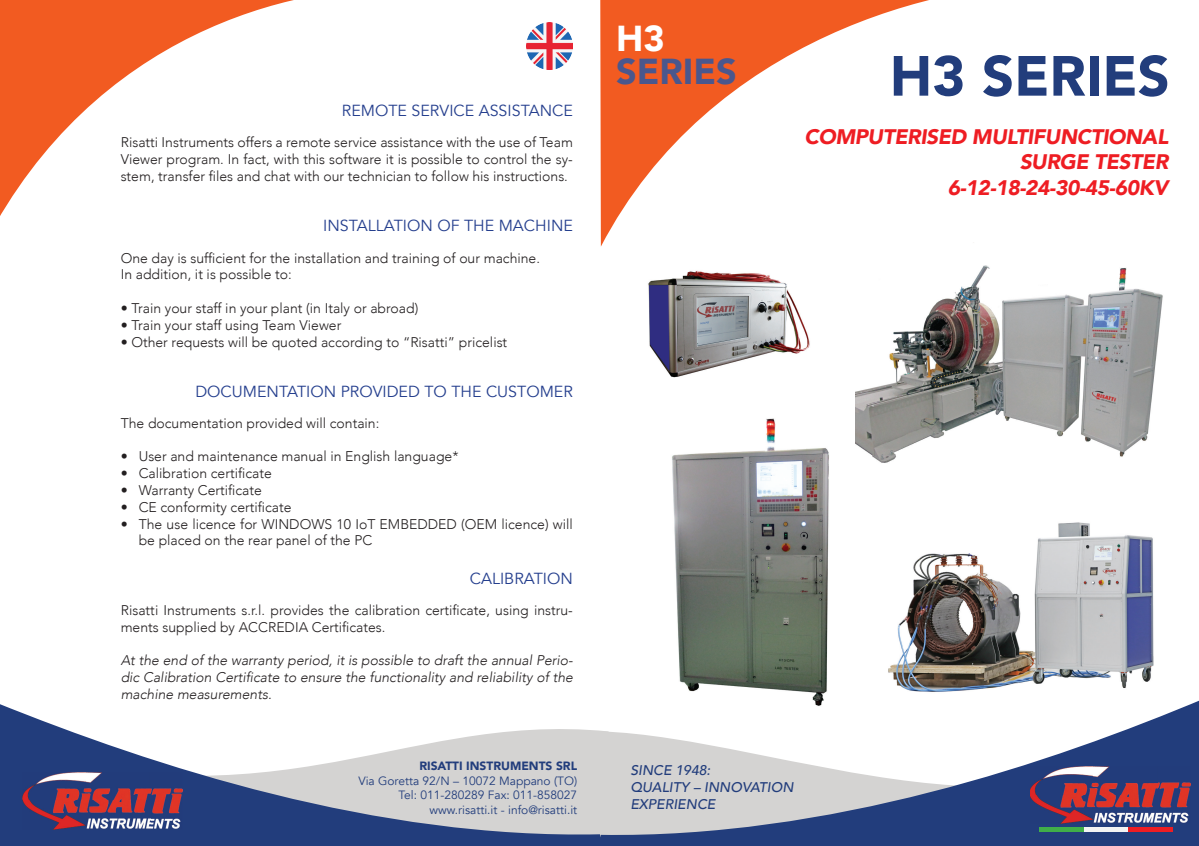
<style>
.page{position:relative;width:1199px;height:846px;background:#fff}
.page>*{position:absolute;margin:0;border:0;box-sizing:border-box;transform-origin:0 0}
.t1{font:900 56px "Avenir";color:#223d7c}
.t2{font:900 36px "Avenir";color:#4a578d}
.t3{font:900 36px "Avenir";color:#fff}
.t4{font:italic 900 21px/25.2px "Avenir";letter-spacing:-.02em;color:#ee1d23;text-align:right}
.t5{font:16px "Avenir";color:#253f8e}
.t6{font:300 14px/16.8px "Avenir";color:#231f20}
.t7{font:italic 300 14px/16.8px "Avenir";color:#231f20;text-align:justify}
.t8{font:italic 500 14px/16.8px "Avenir";color:#223d7c}
.t9{font:12px/14.4px "Avenir";color:#223d7c;text-align:right}
.t10{font:900 12px "Avenir";color:#223d7c}
</style>
<div class="page">
<img style="left:856px;top:265px;width:307px;height:198px">
<svg style="left:601px;top:0;width:328px;height:246px"></svg>
<svg style="left:608px;top:700px;width:591px;height:146px"></svg>
<svg style="left:0;top:704px;width:608px;height:142px"></svg>
<img style="left:23px;top:772px;width:160px;height:57px">
<img style="left:1031px;top:767px;width:159px;height:56px">
<div style="left:1039px;top:827px;width:45px;height:5px;background:#40ae49"></div>
<div style="left:1084px;top:827px;width:45px;height:5px;background:#f3f3f3"></div>
<div style="left:1128px;top:827px;width:45px;height:5px;background:#ee1d23"></div>
<svg style="left:0;top:0;width:294px;height:216px"></svg>
<img style="left:648px;top:270px;width:162px;height:107px">
<img style="left:666px;top:418px;width:181px;height:294px">
<img style="left:885px;top:522px;width:283px;height:186px">
<img style="left:526px;top:23px;width:47px;height:46px">
<svg style="left:0;top:843px;width:5px;height:3px"></svg>
<svg style="left:1194px;top:843px;width:5px;height:3px"></svg>
<p class="t5" style="left:342px;top:100px;width:233px">REMOTE SERVICE ASSISTANCE</p>
<p class="t6" style="left:121px;top:134px;width:454px;text-align:justify">Risatti Instruments offers a remote service assistance with the use of Team Viewer program. In fact, with this software it is possible to control the sy&shy;stem, transfer files and chat with our technician to follow his instructions.</p>
<p class="t5" style="left:323px;top:215px;width:251px">INSTALLATION OF THE MACHINE</p>
<p class="t6" style="left:121px;top:250px;width:421px">One day is sufficient for the installation and training of our machine.<br>In addition, it is possible to:</p>
<p class="t6" style="left:121px;top:300px;width:299px">• Train your staff in your plant (in Italy or abroad)</p>
<p class="t6" style="left:121px;top:317px;width:222px">• Train your staff using Team Viewer</p>
<p class="t6" style="left:121px;top:334px;width:388px">• Other requests will be quoted according to “Risatti” pricelist</p>
<p class="t5" style="left:195px;top:381px;width:379px">DOCUMENTATION PROVIDED TO THE CUSTOMER</p>
<p class="t6" style="left:121px;top:415px;width:260px">The documentation provided will contain:</p>
<p class="t6" style="left:121px;top:448px;width:339px">• User and maintenance manual in English language*</p>
<p class="t6" style="left:121px;top:465px;width:153px">• Calibration certificate</p>
<p class="t6" style="left:121px;top:482px;width:143px">• Warranty Certificate</p>
<p class="t6" style="left:121px;top:499px;width:172px">• CE conformity certificate</p>
<p class="t6" style="left:139px;top:516px;width:436px;text-indent:-18px">• The use licence for WINDOWS 10 IoT EMBEDDED (OEM licence) will be placed on the rear panel of the PC</p>
<p class="t5" style="left:470px;top:568px;width:105px">CALIBRATION</p>
<p class="t6" style="left:121px;top:602px;width:454px">Risatti Instruments s.r.l. provides the calibration certificate, using instru&shy;ments supplied by ACCREDIA Certificates.</p>
<p class="t7" style="left:121px;top:652px;width:454px">At the end of the warranty period, it is possible to draft the annual Perio&shy;dic Calibration Certificate to ensure the functionality and reliability of the machine measurements.</p>
<p class="t10" style="left:419px;top:758px;width:159px">RISATTI INSTRUMENTS SRL</p>
<p class="t9" style="left:358px;top:774px;width:220px">Via Goretta 92/N – 10072 Mappano (TO)<br>Tel: 011-280289 Fax: 011-858027 www.risatti.it - info@risatti.it</p>
<h2 class="t3" style="left:616px;top:15px;width:50px">H3</h2>
<h2 class="t2" style="left:616px;top:48px;width:122px">SERIES</h2>
<h1 class="t1" style="left:890px;top:40px;width:281px">H3 SERIES</h1>
<h3 class="t4" style="left:804px;top:125px;width:365px">COMPUTERISED MULTIFUNCTIONAL<br>SURGE TESTER<br>6-12-18-24-30-45-60KV</h3>
<p class="t8" style="left:630px;top:762px;width:165px">SINCE 1948:<br>QUALITY – INNOVATION<br>EXPERIENCE</p>
</div>
